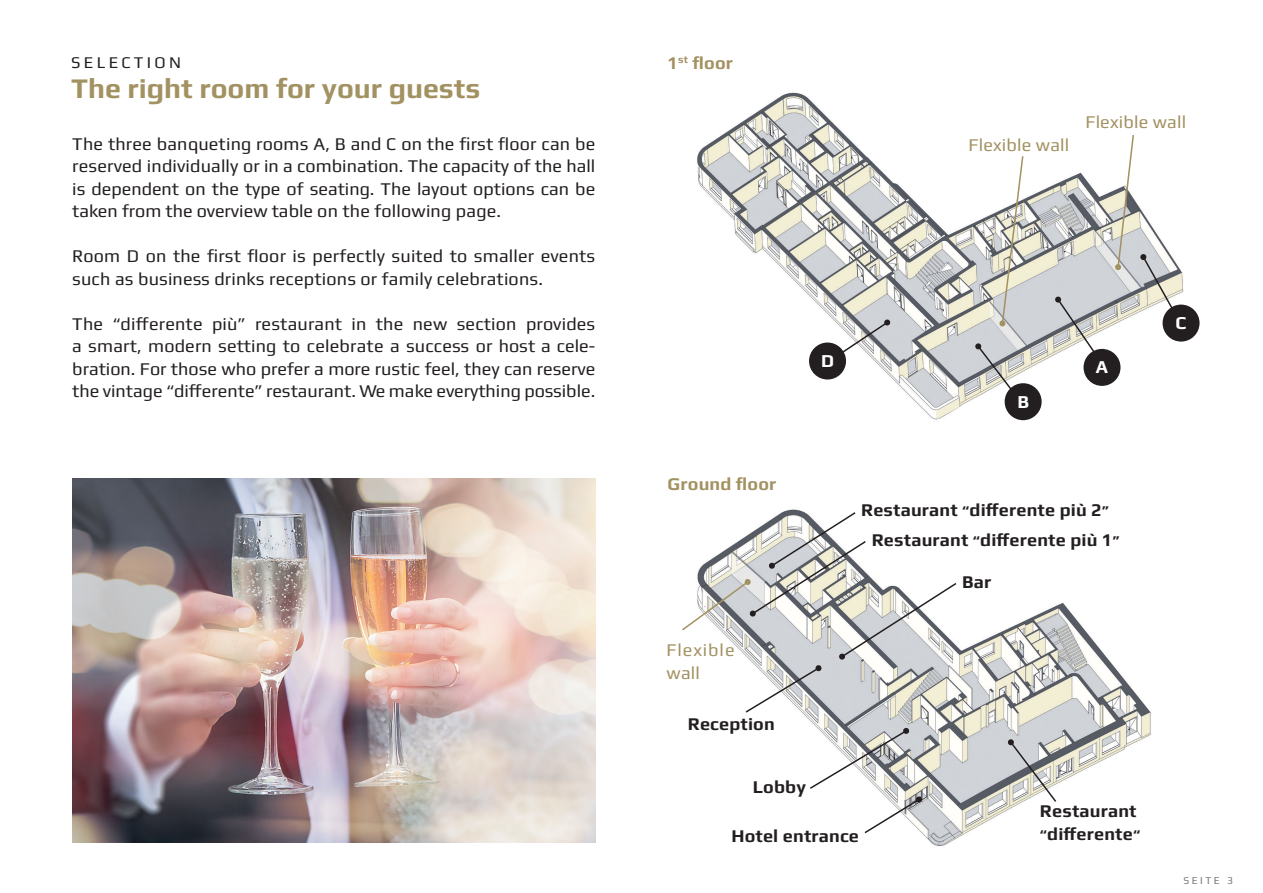
<style>
.page{position:relative;width:1263px;height:893px;background:#fff}
.page>*{position:absolute;margin:0;border:0;box-sizing:border-box;transform-origin:0 0}
.t1{font:700 28.5px "Play";color:#a29161}
.t2{font:700 18.3px "Play";color:#fff}
.t3{font:18px/22.5px "Play";letter-spacing:.01em;color:#231f20;text-align:justify}
.t4{font:700 18px "Play";letter-spacing:.01em;color:#231f20}
.t5{font:18px "Play";letter-spacing:.01em;color:#a29161}
.t6{font:700 18px "Play";letter-spacing:.01em;color:#a29161}
.t7{font:18px/22.5px "Play";letter-spacing:.05em;color:#a29161}
.t8{font:16.5px "Play";letter-spacing:.2em;color:#231f20}
.t9{font:10.5px "Play";letter-spacing:.25em;color:#76787b}
.s1{font-size:15px}
</style>
<div class="page">
<img style="left:697px;top:92px;width:486px;height:329px">
<svg style="left:1055px;top:296px;width:50px;height:71px"></svg>
<svg style="left:975px;top:343px;width:47px;height:59px"></svg>
<svg style="left:827px;top:319px;width:64px;height:44px"></svg>
<div style="left:1083px;top:349px;width:37px;height:37px;background:#231f20;border-radius:50%"></div>
<div style="left:1162px;top:305px;width:37px;height:37px;background:#231f20;border-radius:50%"></div>
<div style="left:1005px;top:383px;width:37px;height:37px;background:#231f20;border-radius:50%"></div>
<div style="left:809px;top:342px;width:37px;height:37px;background:#231f20;border-radius:50%"></div>
<svg style="left:1001px;top:155px;width:23px;height:170px"></svg>
<svg style="left:999px;top:320px;width:7px;height:7px"></svg>
<svg style="left:1115px;top:133px;width:67px;height:191px"></svg>
<img style="left:72px;top:478px;width:523px;height:364px">
<img style="left:786px;top:509px;width:365px;height:337px">
<svg style="left:1007px;top:739px;width:51px;height:64px"></svg>
<svg style="left:808px;top:727px;width:101px;height:63px"></svg>
<svg style="left:863px;top:796px;width:59px;height:39px"></svg>
<svg style="left:682px;top:511px;width:276px;height:203px"></svg>
<p class="t8" style="left:71px;top:52px;width:111px">SELECTION</p>
<p class="t1" style="left:71px;top:71px;width:411px">The right room for your guests</p>
<p class="t3" style="left:72px;top:132px;width:525px">The three banqueting rooms A, B and C on the first floor can be reserved individually or in a combination. The capacity of the hall is dependent on the type of seating. The layout options can be taken from the overview table on the following page.</p>
<p class="t3" style="left:72px;top:245px;width:524px">Room D on the first floor is perfectly suited to smaller events such as business drinks receptions or family celebrations.</p>
<p class="t3" style="left:72px;top:312px;width:525px">The “differente più” restaurant in the new section provides a smart, modern setting to celebrate a success or host a cele&shy;bration. For those who prefer a more rustic feel, they can reserve the vintage “differente” restaurant. We make everything possible.</p>
<p class="t6" style="left:668px;top:52px;width:67px">1<sup>st</sup> floor</p>
<p class="t5" style="left:968px;top:134px;width:102px">Flexible wall</p>
<p class="t5" style="left:1085px;top:112px;width:102px">Flexible wall</p>
<p class="t6" style="left:668px;top:474px;width:110px">Ground floor</p>
<p class="t7" style="left:666px;top:639px;width:70px">Flexible wall</p>
<p class="t4" style="left:688px;top:713px;width:88px">Reception</p>
<p class="t2" style="left:821px;top:350px;width:14px">D</p>
<p class="t2" style="left:1017px;top:391px;width:13px">B</p>
<p class="t2" style="left:1096px;top:356px;width:14px">A</p>
<p class="t4" style="left:861px;top:499px;width:249px">Restaurant <span class="s1">“</span>differente più 2<span class="s1">”</span></p>
<p class="t4" style="left:872px;top:529px;width:249px">Restaurant <span class="s1">“</span>differente più 1<span class="s1">”</span></p>
<p class="t4" style="left:962px;top:571px;width:31px">Bar</p>
<p class="t2" style="left:1175px;top:312px;width:12px">C</p>
<p class="t4" style="left:753px;top:776px;width:55px">Lobby</p>
<p class="t4" style="left:731px;top:825px;width:129px">Hotel entrance</p>
<p class="t4" style="left:1040px;top:800px;width:98px">Restaurant</p>
<p class="t4" style="left:1040px;top:823px;width:102px"><span class="s1">“</span>differente<span class="s1">“</span></p>
<p class="t9" style="left:1183px;top:874px;width:51px">SEITE 3</p>
</div>
